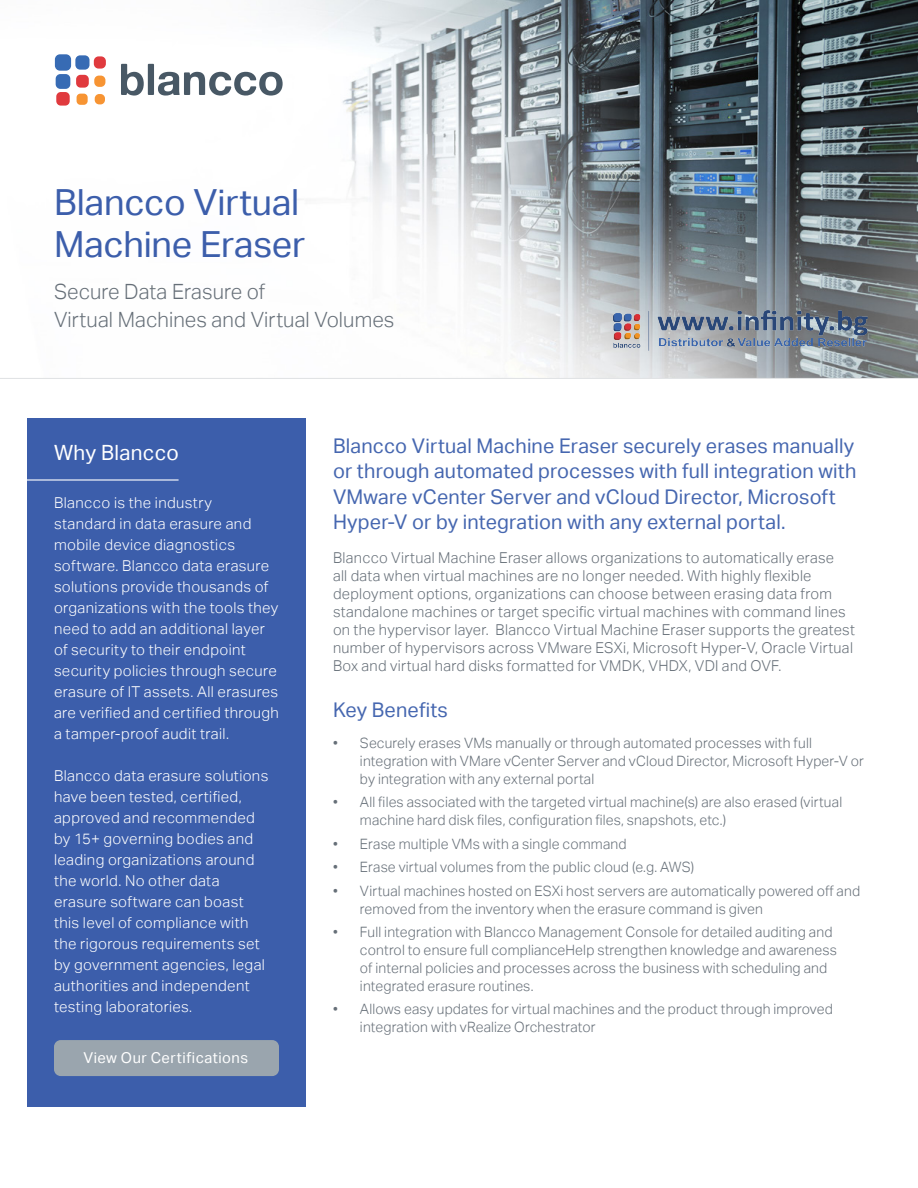
<style>
.page{position:relative;width:918px;height:1188px;background:#fff}
.page>*{position:absolute;margin:0;border:0;box-sizing:border-box;transform-origin:0 0}
.t1{font:36px/42px "Aktiv Grotesk";letter-spacing:-.005em;color:#3c5eab}
.t2{font:300 21px/28.5px "Aktiv Grotesk";letter-spacing:.005em;color:#666f78}
.t3{font:21px "Aktiv Grotesk";letter-spacing:.015em;color:#fff}
.t4{font:20.25px/25.5px "Aktiv Grotesk";letter-spacing:.01em;color:#4667b0}
.t5{font:300 15px/21px "Aktiv Grotesk";letter-spacing:.025em;color:#fff}
.t6{font:300 15px/18px "Aktiv Grotesk";letter-spacing:.02em;color:#666f78}
.t7{font:15px "Aktiv Grotesk";letter-spacing:.035em;color:#fff}
.t8{font:300 14.25px/18px "Aktiv Grotesk";letter-spacing:.01em;color:#666f78}
</style>
<div class="page">
<div style="left:27px;top:418px;width:279px;height:689px;background:#3c5eab"></div>
<hr style="left:27px;top:479px;width:152px;height:2px;background:#fff">
<div style="left:54px;top:1040px;width:225px;height:36px;background:#9aa5ae;border-radius:7px"></div>
<img style="left:54px;top:0;width:864px;height:378px">
<div style="left:77px;top:94px;width:11px;height:11px;background:#f79433;border-radius:4px"></div>
<div style="left:95px;top:94px;width:10px;height:10px;background:#f79433;border-radius:5px"></div>
<div style="left:94px;top:76px;width:11px;height:11px;background:#f79433;border-radius:5px"></div>
<div style="left:56px;top:74px;width:14px;height:15px;background:#376bb4;border-radius:5px"></div>
<div style="left:55px;top:54px;width:16px;height:17px;background:#376bb4;border-radius:5px"></div>
<div style="left:75px;top:55px;width:15px;height:15px;background:#376bb4;border-radius:5px"></div>
<div style="left:56px;top:92px;width:14px;height:14px;background:#e03a3e;border-radius:4px"></div>
<div style="left:76px;top:75px;width:13px;height:13px;background:#e03a3e;border-radius:4px"></div>
<div style="left:94px;top:56px;width:12px;height:13px;background:#e03a3e;border-radius:5px"></div>
<svg style="left:121px;top:64px;width:23px;height:32px"></svg>
<div style="left:148px;top:64px;width:6px;height:31px;background:#485865"></div>
<svg style="left:158px;top:72px;width:125px;height:24px"></svg>
<hr style="left:0;top:378px;width:918px;height:1px;background:#dfe1e3">
<img style="left:613px;top:310px;width:254px;height:40px">
<h1 class="t1" style="left:54px;top:181px;width:253px">Blancco Virtual<br>Machine Eraser</h1>
<h2 class="t2" style="left:54px;top:277px;width:342px">Secure Data Erasure of<br>Virtual Machines and Virtual Volumes</h2>
<h2 class="t3" style="left:54px;top:441px;width:126px">Why Blancco</h2>
<p class="t5" style="left:54px;top:493px;width:226px">Blancco is the industry<br>standard in data erasure and mobile device diagnostics software. Blancco data erasure solutions provide thousands of organizations with the tools they need to add an additional layer of security to their endpoint security policies through secure erasure of IT assets. All erasures are verified and certified through a tamper-proof audit trail.</p>
<p class="t5" style="left:54px;top:765px;width:216px">Blancco data erasure solutions have been tested, certified, approved and recommended by 15+ governing bodies and leading organizations around the world. No other data erasure software can boast this level of compliance with the rigorous requirements set by government agencies, legal authorities and independent testing laboratories.</p>
<p class="t7" style="left:83px;top:1049px;width:166px">View Our Certifications</p>
<h3 class="t4" style="left:333px;top:433px;width:525px">Blancco Virtual Machine Eraser securely erases manually or through automated processes with full integration with VMware vCenter Server and vCloud Director, Microsoft Hyper-V or by integration with any external portal.</h3>
<p class="t6" style="left:333px;top:549px;width:523px">Blancco Virtual Machine Eraser allows organizations to automatically erase<br>all data when virtual machines are no longer needed. With highly flexible deployment options, organizations can choose between erasing data from standalone machines or target specific virtual machines with command lines on the hypervisor layer. Blancco Virtual Machine Eraser supports the greatest number of hypervisors across VMware ESXi, Microsoft Hyper-V, Oracle Virtual Box and virtual hard disks formatted for VMDK, VHDX, VDI and OVF.</p>
<h3 class="t4" style="left:333px;top:697px;width:116px">Key Benefits</h3>
<p class="t8" style="left:360px;top:734px;width:505px;text-indent:-27px">• Securely erases VMs manually or through automated processes with full integration with VMare vCenter Server and vCloud Director, Microsoft Hyper-V or by integration with any external portal</p>
<p class="t8" style="left:360px;top:794px;width:484px;text-indent:-27px">• All files associated with the targeted virtual machine(s) are also erased (virtual machine hard disk files, configuration files, snapshots, etc.)</p>
<p class="t8" style="left:333px;top:835px;width:295px">• Erase multiple VMs with a single command</p>
<p class="t8" style="left:333px;top:858px;width:363px">• Erase virtual volumes from the public cloud (e.g. AWS)</p>
<p class="t8" style="left:360px;top:882px;width:502px;text-indent:-27px">• Virtual machines hosted on ESXi host servers are automatically powered off and removed from the inventory when the erasure command is given</p>
<p class="t8" style="left:360px;top:923px;width:478px;text-indent:-27px">• Full integration with Blancco Management Console for detailed auditing and control to ensure full complianceHelp strengthen knowledge and awareness of internal policies and processes across the business with scheduling and integrated erasure routines.</p>
<p class="t8" style="left:360px;top:1001px;width:474px;text-indent:-27px">• Allows easy updates for virtual machines and the product through improved integration with vRealize Orchestrator</p>
</div>
